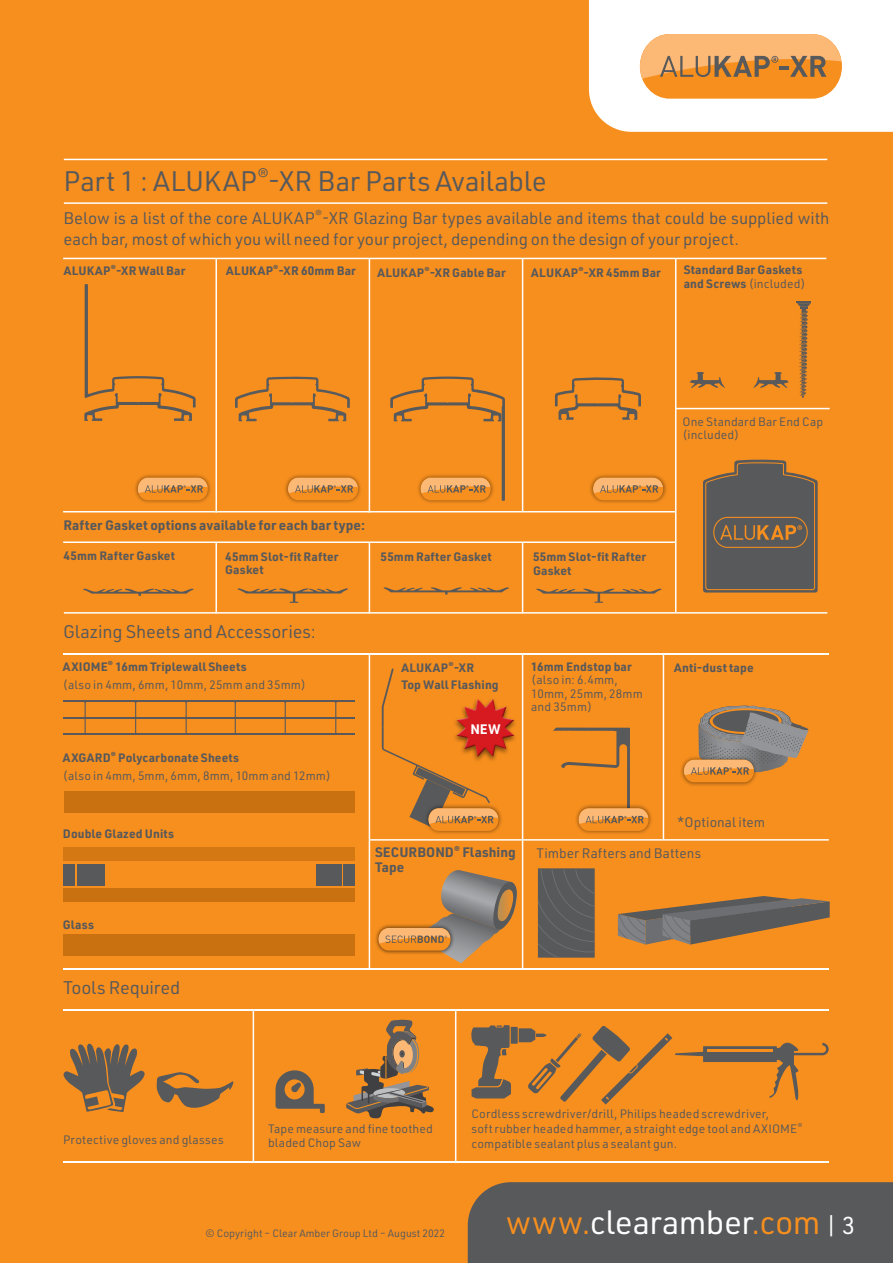
<style>
.page{position:relative;width:893px;height:1263px;background:#fff}
.page>*{position:absolute;margin:0;border:0;box-sizing:border-box;transform-origin:0 0}
.t1{font:33px "URWDIN";letter-spacing:-.005em;color:#fff}
.t2{font:27.75px "URWDIN";color:#58595b}
.t3{font:18px "URWDIN";letter-spacing:-.005em;color:#58595b}
.t4{font:16.5px/21px "URWDIN";letter-spacing:-.005em;color:#58595b}
.t5{font:700 13.5px/15px "URWDIN";letter-spacing:.005em;color:#58595b}
.t6{font:13.5px "URWDIN";letter-spacing:.005em;color:#58595b}
.t7{font:700 13.5px "URWDIN";color:#fff}
.t8{font:12px/13.5px "URWDIN";letter-spacing:.01em;color:#58595b}
.t9{font:700 12px/13.5px "URWDIN";letter-spacing:.015em;color:#58595b}
.t10{font:10.5px "URWDIN";color:#58595b}
.s1{font-weight:400}
.s2{font-weight:700}
.s3{color:#f78f1e}
.s4{font-size:24px}
</style>
<div class="page">
<img style="left:0;top:0;width:893px;height:1263px">
<h2 class="t2" style="left:64px;top:163px;width:485px">Part 1 : ALUKAP<sup>®</sup>-XR Bar Parts Available</h2>
<h3 class="t4" style="left:63px;top:207px;width:768px">Below is a list of the core ALUKAP<sup>®</sup>-XR Glazing Bar types available and items that could be supplied with each bar, most of which you will need for your project, depending on the design of your project.</h3>
<p class="t9" style="left:64px;top:263px;width:123px">ALUKAP<sup>®</sup>-XR Wall Bar</p>
<p class="t9" style="left:226px;top:264px;width:131px">ALUKAP<sup>®</sup>-XR 60mm Bar</p>
<p class="t9" style="left:377px;top:265px;width:130px">ALUKAP<sup>®</sup>-XR Gable Bar</p>
<p class="t9" style="left:531px;top:265px;width:131px">ALUKAP<sup>®</sup>-XR 45mm Bar</p>
<p class="t9" style="left:684px;top:263px;width:123px">Standard Bar Gaskets and Screws <span class="s1">(included)</span></p>
<p class="t8" style="left:682px;top:414px;width:142px">One Standard Bar End Cap (included)</p>
<p class="t5" style="left:64px;top:517px;width:303px">Rafter Gasket options available for each bar type:</p>
<p class="t9" style="left:64px;top:549px;width:113px">45mm Rafter Gasket</p>
<p class="t9" style="left:225px;top:549px;width:115px">45mm Slot-fit Rafter<br>Gasket</p>
<p class="t9" style="left:381px;top:549px;width:113px">55mm Rafter Gasket</p>
<p class="t9" style="left:533px;top:549px;width:115px">55mm Slot-fit Rafter<br>Gasket</p>
<h3 class="t3" style="left:63px;top:620px;width:254px">Glazing Sheets and Accessories:</h3>
<p class="t8" style="left:63px;top:658px;width:245px;line-height:17.2px"><span class="s2">AXIOME</span><sup>®</sup> <span class="s2">16mm Triplewall Sheets<br></span>(also in 4mm, 6mm, 10mm, 25mm and 35mm)</p>
<p class="t8" style="left:63px;top:749px;width:270px;line-height:17.2px"><span class="s2">AXGARD</span><sup>®</sup> <span class="s2">Polycarbonate Sheets<br></span>(also in 4mm, 5mm, 6mm, 8mm, 10mm and 12mm)</p>
<p class="t9" style="left:63px;top:826px;width:113px">Double Glazed Units</p>
<p class="t9" style="left:63px;top:918px;width:33px">Glass</p>
<p class="t9" style="left:401px;top:658px;width:99px;line-height:17.2px">ALUKAP<sup>®</sup>-XR<br>Top Wall Flashing</p>
<p class="t7" style="left:470px;top:720px;width:32px">NEW</p>
<p class="t9" style="left:531px;top:659px;width:102px">16mm Endstop bar</p>
<p class="t9" style="left:674px;top:660px;width:81px">Anti-dust tape</p>
<p class="t8" style="left:531px;top:673px;width:113px">(also in: 6.4mm,<br>10mm, 25mm, 28mm and 35mm)</p>
<p class="t5" style="left:375px;top:844px;width:142px">SECURBOND<sup>®</sup> Flashing<br>Tape</p>
<p class="t6" style="left:677px;top:813px;width:90px">*Optional item</p>
<p class="t6" style="left:537px;top:845px;width:166px">Timber Rafters and Battens</p>
<h3 class="t3" style="left:63px;top:976px;width:119px">Tools Required</h3>
<p class="t8" style="left:63px;top:1132px;width:162px">Protective gloves and glasses</p>
<p class="t8" style="left:268px;top:1122px;width:166px">Tape measure and fine toothed bladed Chop Saw</p>
<p class="t10" style="left:206px;top:1227px;width:241px">© Copyright – Clear Amber Group Ltd – August 2022</p>
<p class="t8" style="left:471px;top:1106px;width:332px;line-height:15px">Cordless screwdriver/drill, Philips headed screwdriver,<br>soft rubber headed hammer, a straight edge tool and AXIOME<sup>® </sup>compatible sealant plus a sealant gun.</p>
<h1 class="t1" style="left:506px;top:1201px;width:351px"><span class="s3">www.</span>clearamber<span class="s3">.com</span> <span class="s4">| 3</span></h1>
</div>
